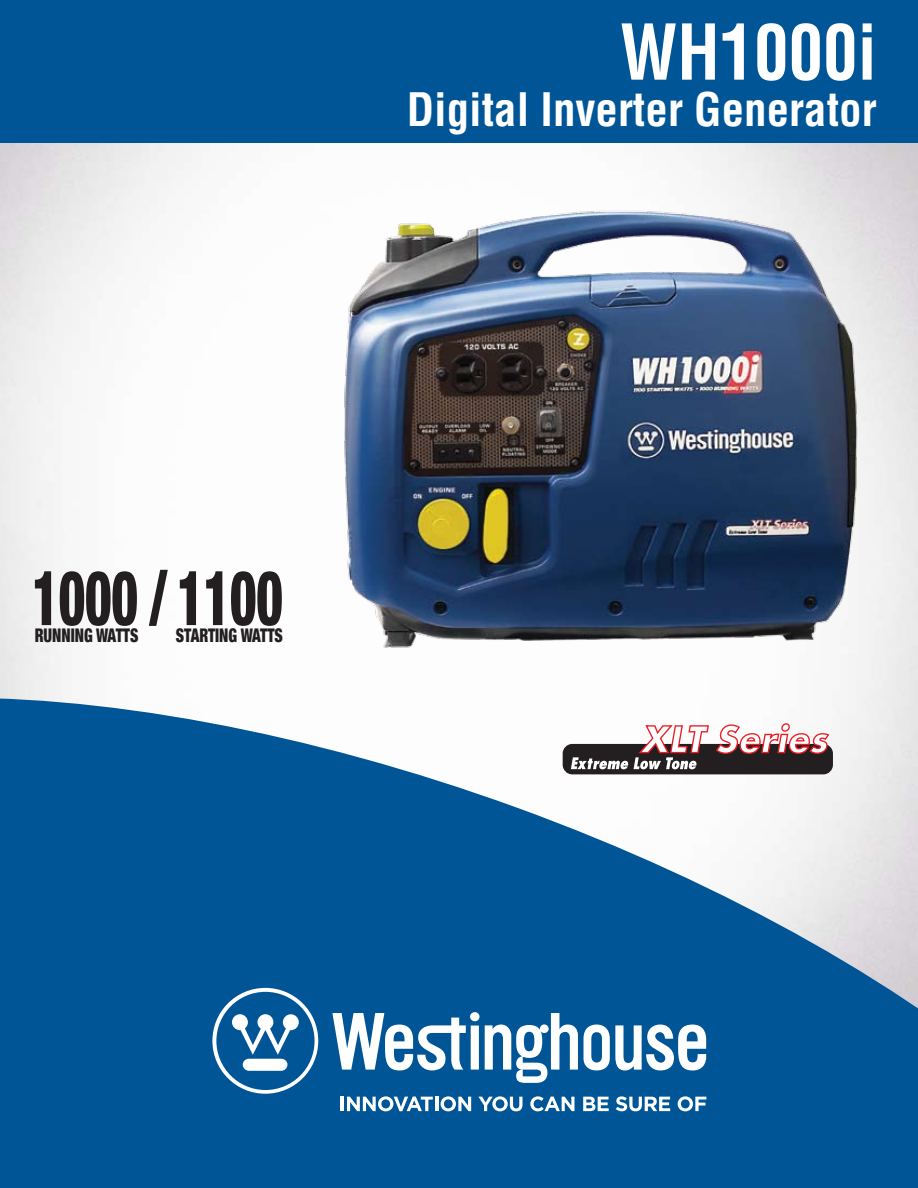
<style>
.page{position:relative;width:918px;height:1188px;background:#fff}
.page>*{position:absolute;margin:0;border:0;box-sizing:border-box;transform-origin:0 0}
.t1{font:900 condensed 75.9px "Helvetica Neue";color:#231f20;scale:.67 1}
.t2{font:700 condensed 75px "Helvetica";color:#fff;scale:.92 1}
.t3{font:700 condensed 45px "Helvetica";color:#fff}
.t4{font:900 condensed 18.75px "Helvetica Neue";color:#231f20;scale:.83 1}
</style>
<div class="page">
<svg style="left:0;top:692px;width:918px;height:496px;fill:#005596"></svg>
<div style="left:0;top:0;width:918px;height:143px;background:#005596"></div>
<svg style="left:332px;top:1012px;width:246px;height:71px"></svg>
<svg style="left:584px;top:1025px;width:122px;height:45px"></svg>
<svg style="left:212px;top:988px;width:106px;height:106px"></svg>
<hr style="left:341px;top:1097px;width:3px;height:14px;background:#fff">
<svg style="left:347px;top:1096px;width:86px;height:15px"></svg>
<hr style="left:435px;top:1097px;width:3px;height:14px;background:#fff">
<svg style="left:441px;top:1096px;width:30px;height:15px"></svg>
<svg style="left:478px;top:1096px;width:44px;height:15px"></svg>
<svg style="left:530px;top:1096px;width:44px;height:15px"></svg>
<svg style="left:583px;top:1097px;width:26px;height:14px"></svg>
<svg style="left:616px;top:1096px;width:54px;height:15px"></svg>
<svg style="left:678px;top:1096px;width:28px;height:15px"></svg>
<img style="left:343px;top:175px;width:559px;height:507px">
<div style="left:563px;top:744px;width:270px;height:30px;background:#231f20;border-radius:10px"></div>
<svg style="left:571px;top:723px;width:259px;height:46px"></svg>
<h2 class="t2" style="left:620px;top:5px;width:281px">WH1000i</h2>
<h3 class="t3" style="left:407px;top:82px;width:471px">Digital Inverter Generator</h3>
<h1 class="t1" style="left:32px;top:551px;width:375px">1000 / 1100</h1>
<p class="t4" style="left:35px;top:624px;width:127px">RUNNING WATTS</p>
<p class="t4" style="left:176px;top:624px;width:131px">STARTING WATTS</p>
</div>
